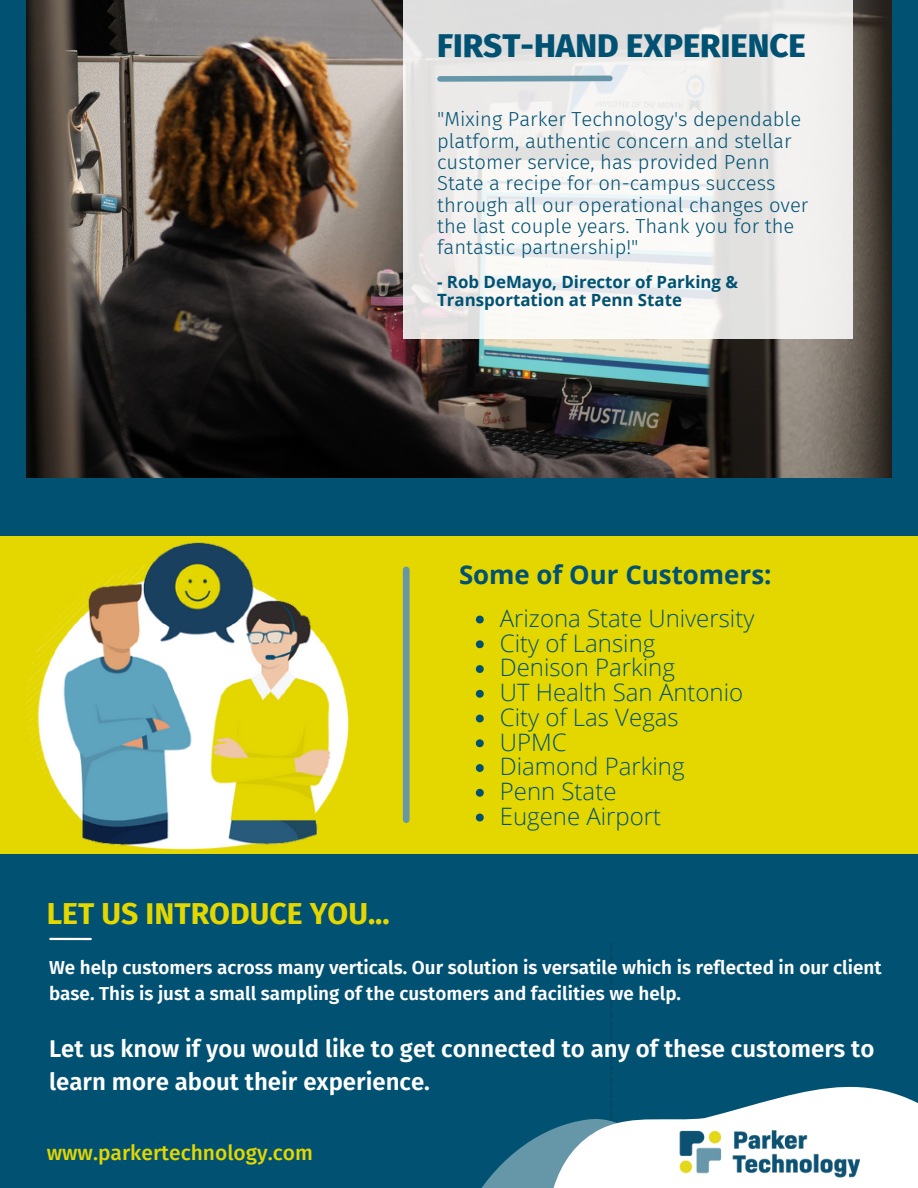
<style>
.page{position:relative;width:918px;height:1188px;background:#005172}
.page>*{position:absolute;margin:0;border:0;box-sizing:border-box;transform-origin:0 0}
.t1{font:800 33px "Fira Sans";color:#005172}
.t2{font:700 30.15px "Fira Sans";color:#e4d700}
.t3{font:700 25.8px "Open Sans";color:#005172}
.t4{font:300 24px/24.8px "Open Sans";color:#005172}
.t5{font:600 24px/32.7px "Fira Sans";color:#fff}
.t6{font:500 21px "Fira Sans";color:#e4d700}
.t7{font:300 20.25px/21.3px "Fira Sans";color:#005172}
.t8{font:600 18.9px/25.8px "Fira Sans";color:#fff}
.t9{font:700 16.8px/18px "Open Sans";color:#005172}
</style>
<div class="page">
<img style="left:26px;top:0;width:865px;height:478px">
<div style="left:0;top:536px;width:918px;height:317px;background:#e4d700"></div>
<div style="left:403px;top:570px;width:7px;height:250px;background:#6697a9"></div>
<svg style="left:403px;top:0;width:450px;height:339px;background:#ecebea"></svg>
<svg style="left:481px;top:1086px;width:437px;height:102px;fill:#fff"></svg>
<svg style="left:610px;top:943px;width:2px;height:177px"></svg>
<svg style="left:434px;top:73px;width:182px;height:12px;background:#aec4cd"></svg>
<hr style="left:50px;top:938px;width:41px;height:2px;background:#fff">
<img style="left:678px;top:1125px;width:182px;height:55px">
<img style="left:26px;top:542px;width:323px;height:308px">
<svg style="left:476px;top:616px;width:8px;height:7px"></svg>
<svg style="left:476px;top:640px;width:8px;height:8px"></svg>
<svg style="left:476px;top:665px;width:8px;height:8px"></svg>
<svg style="left:476px;top:690px;width:8px;height:8px"></svg>
<svg style="left:476px;top:715px;width:8px;height:7px"></svg>
<svg style="left:476px;top:739px;width:8px;height:8px"></svg>
<svg style="left:476px;top:764px;width:8px;height:8px"></svg>
<svg style="left:476px;top:789px;width:8px;height:8px"></svg>
<svg style="left:476px;top:814px;width:8px;height:7px"></svg>
<h1 class="t1" style="left:437px;top:26px;width:370px">FIRST-HAND EXPERIENCE</h1>
<p class="t7" style="left:437px;top:109px;width:373px">"Mixing Parker Technology's dependable platform, authentic concern and stellar customer service, has provided Penn State a recipe for on-campus success through all our operational changes over the last couple years. Thank you for the fantastic partnership!"</p>
<p class="t9" style="left:437px;top:273px;width:302px">- Rob DeMayo, Director of Parking &amp;<br>Transportation at Penn State</p>
<p class="t3" style="left:459px;top:557px;width:314px">Some of Our Customers:</p>
<p class="t4" style="left:500px;top:605px;width:256px">Arizona State University<br>City of Lansing<br>Denison Parking<br>UT Health San Antonio<br>City of Las Vegas<br>UPMC<br>Diamond Parking<br>Penn State<br>Eugene Airport</p>
<h2 class="t2" style="left:47px;top:896px;width:344px">LET US INTRODUCE YOU...</h2>
<p class="t8" style="left:49px;top:954px;width:834px">We help customers across many verticals. Our solution is versatile which is reflected in our client base. This is just a small sampling of the customers and facilities we help.</p>
<p class="t5" style="left:49px;top:1033px;width:827px">Let us know if you would like to get connected to any of these customers to learn more about their experience.</p>
<p class="t6" style="left:47px;top:1140px;width:268px">www.parkertechnology.com</p>
</div>
